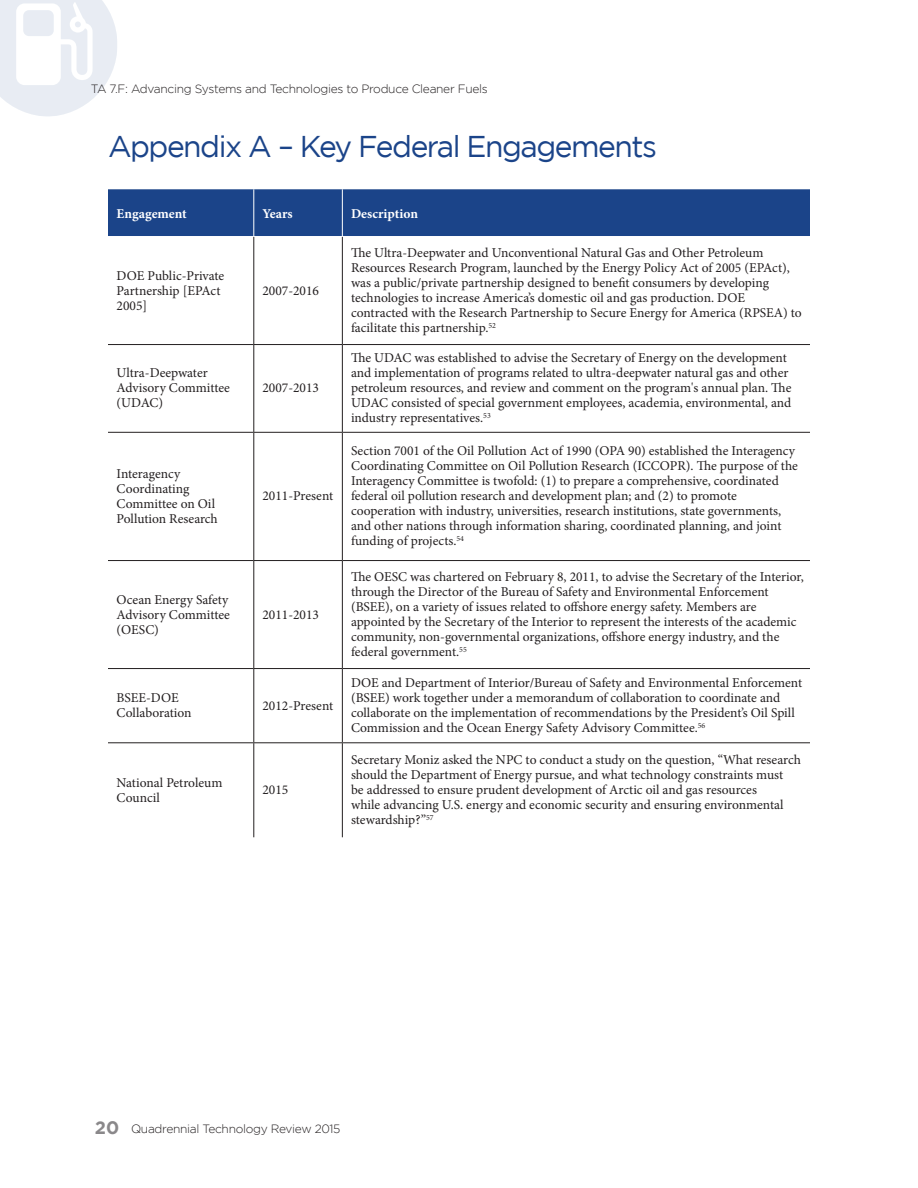
<style>
.page{position:relative;width:918px;height:1188px;background:#fff}
.page>*{position:absolute;margin:0;border:0;box-sizing:border-box;transform-origin:0 0}
.Chapter_Title{font:30px "Gotham";letter-spacing:-.05em;color:#1b4489}
.Table_-_body_text{font:13.5px/15px "Minion Pro";color:#231f20}
.Table_-_First_line{font:700 13.5px "Minion Pro";color:#fff}
.t1{font:300 12px "Gotham";letter-spacing:-.025em;color:#231f20}
.s1{font-weight:700;font-size:18px;color:#8a888a}
</style>
<div class="page">
<svg style="left:0;top:0;width:117px;height:116px"></svg>
<div style="left:108px;top:189px;width:702px;height:47px;background:#1b4489"></div>
<svg style="left:108px;top:345px;width:702px;height:492px"></svg>
<hr style="left:108px;top:560px;width:146px;height:1px;background:#231f20">
<hr style="left:254px;top:560px;width:88px;height:1px;background:#231f20">
<hr style="left:342px;top:560px;width:468px;height:1px;background:#231f20">
<hr style="left:253px;top:189px;width:1px;height:47px;background:#fff">
<hr style="left:342px;top:189px;width:1px;height:47px;background:#fff">
<hr style="left:108px;top:344px;width:146px;height:1px;background:#231f20">
<hr style="left:254px;top:344px;width:88px;height:1px;background:#231f20">
<hr style="left:253px;top:345px;width:1px;height:87px;background:#231f20">
<hr style="left:342px;top:344px;width:468px;height:1px;background:#231f20">
<hr style="left:342px;top:345px;width:1px;height:87px;background:#231f20">
<hr style="left:253px;top:433px;width:1px;height:127px;background:#231f20">
<hr style="left:342px;top:433px;width:1px;height:127px;background:#231f20">
<hr style="left:253px;top:561px;width:1px;height:107px;background:#231f20">
<hr style="left:342px;top:561px;width:1px;height:107px;background:#231f20">
<hr style="left:253px;top:669px;width:1px;height:73px;background:#231f20">
<hr style="left:342px;top:669px;width:1px;height:73px;background:#231f20">
<hr style="left:108px;top:742px;width:146px;height:1px;background:#231f20">
<hr style="left:254px;top:742px;width:88px;height:1px;background:#231f20">
<hr style="left:342px;top:742px;width:468px;height:1px;background:#231f20">
<hr style="left:108px;top:432px;width:146px;height:1px;background:#231f20">
<hr style="left:254px;top:432px;width:88px;height:1px;background:#231f20">
<hr style="left:342px;top:432px;width:468px;height:1px;background:#231f20">
<hr style="left:108px;top:668px;width:146px;height:1px;background:#231f20">
<hr style="left:254px;top:668px;width:88px;height:1px;background:#231f20">
<hr style="left:342px;top:668px;width:468px;height:1px;background:#231f20">
<hr style="left:253px;top:743px;width:1px;height:94px;background:#231f20">
<hr style="left:342px;top:743px;width:1px;height:94px;background:#231f20">
<hr style="left:253px;top:237px;width:1px;height:107px;background:#231f20">
<hr style="left:342px;top:237px;width:1px;height:107px;background:#231f20">
<p class="t1" style="left:91px;top:82px;width:399px">TA 7.F: Advancing Systems and Technologies to Produce Cleaner Fuels</p>
<p class="Chapter_Title" style="left:108px;top:130px;width:550px">Appendix A – Key Federal Engagements</p>
<p class="Table_-_First_line" style="left:117px;top:204px;width:72px">Engagement</p>
<p class="Table_-_First_line" style="left:262px;top:204px;width:32px">Years</p>
<p class="Table_-_First_line" style="left:351px;top:204px;width:69px">Description</p>
<p class="Table_-_body_text" style="left:117px;top:268px;width:109px">DOE Public-Private<br>Partnership [EPAct<br>2005]</p>
<p class="Table_-_body_text" style="left:117px;top:366px;width:115px">Ultra-Deepwater<br>Advisory Committee (UDAC)</p>
<p class="Table_-_body_text" style="left:117px;top:466px;width:103px">Interagency<br>Coordinating<br>Committee on Oil<br>Pollution Research</p>
<p class="Table_-_body_text" style="left:117px;top:592px;width:115px">Ocean Energy Safety<br>Advisory Committee (OESC)</p>
<p class="Table_-_body_text" style="left:262px;top:283px;width:58px">2007-2016</p>
<p class="Table_-_body_text" style="left:262px;top:381px;width:58px">2007-2013</p>
<p class="Table_-_body_text" style="left:262px;top:489px;width:72px">2011-Present</p>
<p class="Table_-_body_text" style="left:262px;top:607px;width:58px">2011-2013</p>
<p class="Table_-_body_text" style="left:117px;top:690px;width:77px">BSEE-DOE<br>Collaboration</p>
<p class="Table_-_body_text" style="left:262px;top:698px;width:72px">2012-Present</p>
<p class="Table_-_body_text" style="left:117px;top:775px;width:107px">National Petroleum<br>Council</p>
<p class="Table_-_body_text" style="left:262px;top:782px;width:27px">2015</p>
<p class="Table_-_body_text" style="left:351px;top:245px;width:452px">The Ultra-Deepwater and Unconventional Natural Gas and Other Petroleum Resources Research Program, launched by the Energy Policy Act of 2005 (EPAct), was a public/private partnership designed to benefit consumers by developing technologies to increase America’s domestic oil and gas production. DOE contracted with the Research Partnership to Secure Energy for America (RPSEA) to facilitate this partnership.<sup>52</sup></p>
<p class="Table_-_body_text" style="left:351px;top:351px;width:442px">The UDAC was established to advise the Secretary of Energy on the development and implementation of programs related to ultra-deepwater natural gas and other petroleum resources, and review and comment on the program's annual plan. The UDAC consisted of special government employees, academia, environmental, and industry representatives.<sup>53</sup></p>
<p class="Table_-_body_text" style="left:351px;top:444px;width:448px">Section 7001 of the Oil Pollution Act of 1990 (OPA 90) established the Interagency Coordinating Committee on Oil Pollution Research (ICCOPR). The purpose of the Interagency Committee is twofold: (1) to prepare a comprehensive, coordinated federal oil pollution research and development plan; and (2) to promote cooperation with industry, universities, research institutions, state governments, and other nations through information sharing, coordinated planning, and joint funding of projects.<sup>54</sup></p>
<p class="Table_-_body_text" style="left:351px;top:569px;width:454px">The OESC was chartered on February 8, 2011, to advise the Secretary of the Interior, through the Director of the Bureau of Safety and Environmental Enforcement (BSEE), on a variety of issues related to offshore energy safety. Members are appointed by the Secretary of the Interior to represent the interests of the academic community, non-governmental organizations, offshore energy industry, and the federal government.<sup>55</sup></p>
<p class="Table_-_body_text" style="left:351px;top:675px;width:453px">DOE and Department of Interior/Bureau of Safety and Environmental Enforcement (BSEE) work together under a memorandum of collaboration to coordinate and collaborate on the implementation of recommendations by the President’s Oil Spill Commission and the Ocean Energy Safety Advisory Committee.<sup>56</sup></p>
<p class="Table_-_body_text" style="left:351px;top:752px;width:451px">Secretary Moniz asked the NPC to conduct a study on the question, “What research should the Department of Energy pursue, and what technology constraints must<br>be addressed to ensure prudent development of Arctic oil and gas resources<br>while advancing U.S. energy and economic security and ensuring environmental stewardship?”<sup>57</sup></p>
<p class="t1" style="left:95px;top:1122px;width:247px"><span class="s1">20</span> Quadrennial Technology Review 2015</p>
</div>
